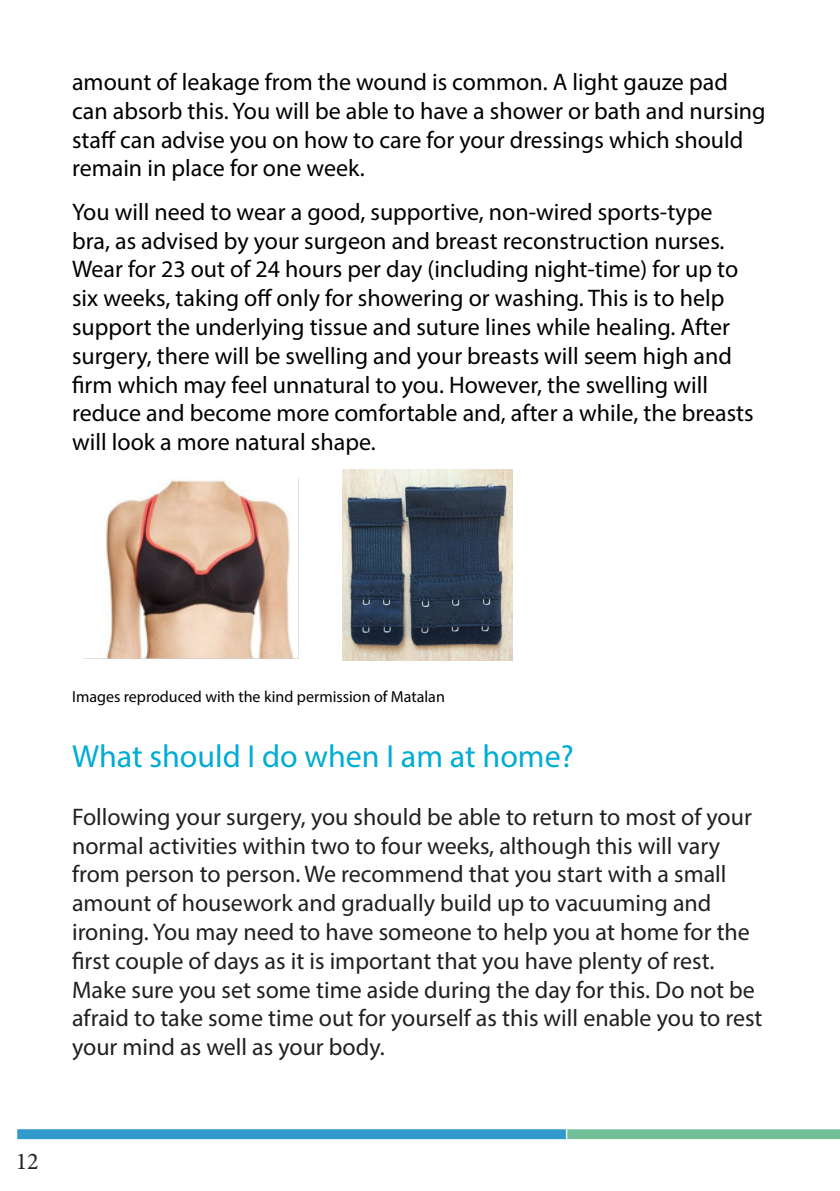
<style>
.page{position:relative;width:840px;height:1191px;background:#fff}
.page>*{position:absolute;margin:0;border:0;box-sizing:border-box;transform-origin:0 0}
.Subtitle{font:32px "Myriad Pro";color:#00acd5}
.Subtitle-2{font:24px/28.8px "Myriad Pro";color:#000001}
.Subtitle-3{font:24px/28.8px "Myriad Pro";color:#231f20}
.t1{font:24px "Minion Pro";color:#231f20}
.Subtitle-4{font:16px "Myriad Pro";color:#000001}
</style>
<div class="page">
<img style="left:17px;top:1129px;width:822px;height:11px">
<img style="left:83px;top:478px;width:216px;height:181px">
<img style="left:343px;top:469px;width:169px;height:191px">
<p class="Subtitle-2" style="left:72px;top:67px;width:694px">amount of leakage from the wound is common. A light gauze pad can absorb this. You will be able to have a shower or bath and nursing staff can advise you on how to care for your dressings which should remain in place for one week.</p>
<p class="Subtitle-2" style="left:72px;top:197px;width:682px">You will need to wear a good, supportive, non-wired sports-type bra, as advised by your surgeon and breast reconstruction nurses.<br>Wear for 23 out of 24 hours per day (including night-time) for up to six weeks, taking off only for showering or washing. This is to help support the underlying tissue and suture lines while healing. After surgery, there will be swelling and your breasts will seem high and firm which may feel unnatural to you. However, the swelling will reduce and become more comfortable and, after a while, the breasts will look a more natural shape.</p>
<p class="Subtitle-4" style="left:72px;top:687px;width:374px">Images reproduced with the kind permission of Matalan</p>
<p class="Subtitle" style="left:72px;top:736px;width:503px">What should I do when I am at home?</p>
<p class="Subtitle-3" style="left:72px;top:802px;width:691px">Following your surgery, you should be able to return to most of your normal activities within two to four weeks, although this will vary from person to person. We recommend that you start with a small amount of housework and gradually build up to vacuuming and ironing. You may need to have someone to help you at home for the first couple of days as it is important that you have plenty of rest.<br>Make sure you set some time aside during the day for this. Do not be afraid to take some time out for yourself as this will enable you to rest your mind as well as your body.</p>
<p class="t1" style="left:16px;top:1145px;width:25px">12</p>
</div>
